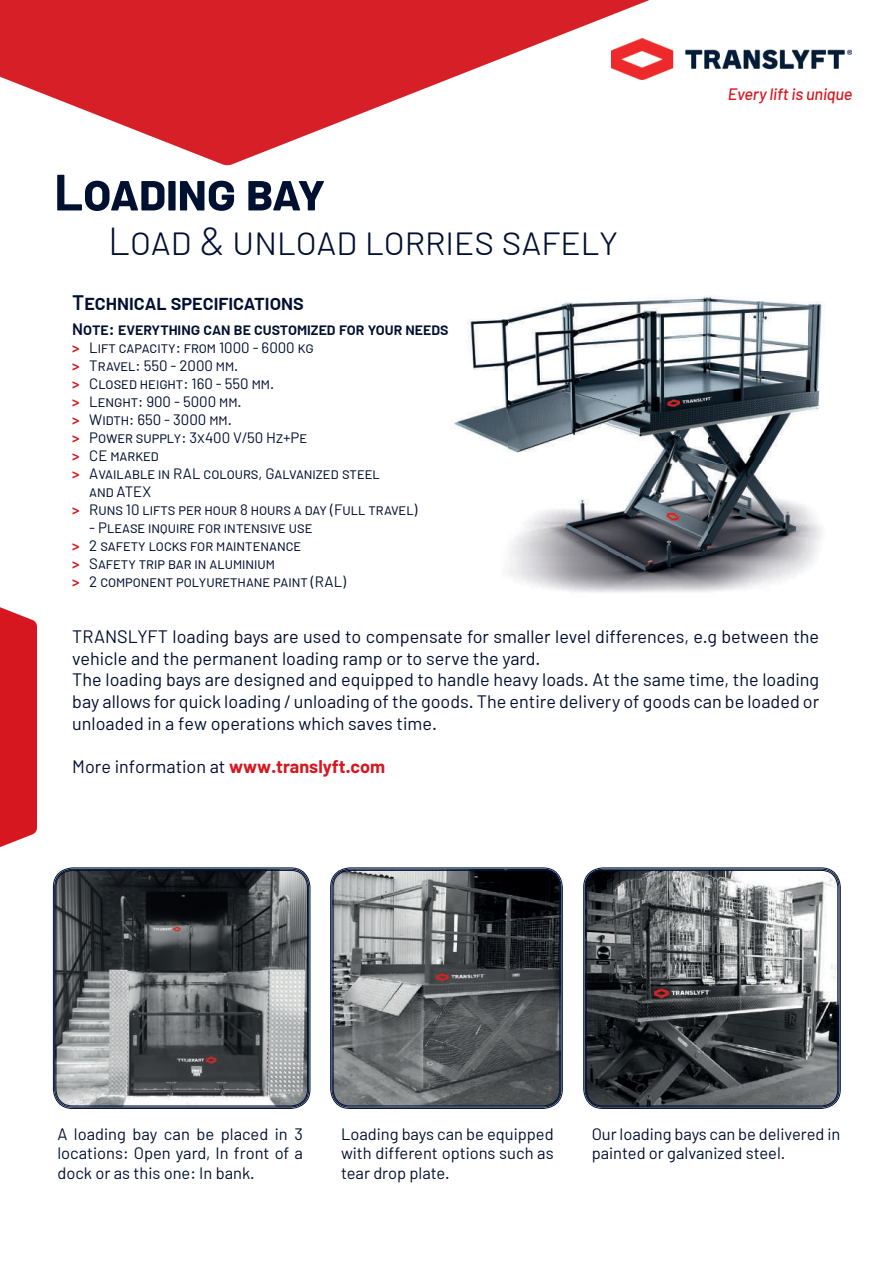
<style>
.page{position:relative;width:893px;height:1263px;background:#fff}
.page>*{position:absolute;margin:0;border:0;box-sizing:border-box;transform-origin:0 0}
.t1{font:700 51px "Barlow";color:#001031}
.t2{font:300 39px "Barlow";color:#001031}
.t3{font:600 21px "Barlow";color:#001031}
.t4{font:18px/21.6px "Barlow";color:#001031}
.t5{font:16.5px/19.8px "Barlow";color:#001031;text-align:justify}
.t6{font:600 16.5px "Barlow";color:#001031}
.t7{font:italic 500 16.5px "Barlow";letter-spacing:-.01em;color:#d7171f}
.t8{font:15px/18px "Barlow";color:#001031}
.s1{font-weight:600;color:#d7171f}
.s2{font-weight:700;color:#d7171f}
</style>
<div class="page">
<img style="left:454px;top:296px;width:371px;height:297px">
<svg style="left:0;top:0;width:650px;height:165px;fill:#d71f27"></svg>
<img style="left:611px;top:38px;width:241px;height:42px">
<div style="left:0;top:607px;width:37px;height:240px;background:#d7171f"></div>
<svg style="left:54px;top:869px;width:255px;height:239px;background:#616467"></svg>
<div style="left:56px;top:870px;width:252px;height:236px;border:1px solid #001031;border-radius:17px"></div>
<svg style="left:584px;top:869px;width:255px;height:239px;background:#626567"></svg>
<div style="left:586px;top:870px;width:252px;height:236px;border:1px solid #001031;border-radius:17px"></div>
<svg style="left:331px;top:869px;width:231px;height:239px;background:#636668"></svg>
<div style="left:333px;top:870px;width:227px;height:236px;border:1px solid #001031;border-radius:17px"></div>
<h1 class="t1" style="left:54px;top:160px;width:273px">LOADING BAY</h1>
<h2 class="t2" style="left:108px;top:217px;width:512px">LOAD &amp; UNLOAD LORRIES SAFELY</h2>
<p class="t3" style="left:72px;top:290px;width:233px">TECHNICAL SPECIFICATIONS</p>
<p class="t6" style="left:72px;top:319px;width:378px">NOTE: EVERYTHING CAN BE CUSTOMIZED FOR YOUR NEEDS</p>
<p class="t8" style="left:72px;top:339px;width:243px"><span class="s1">&gt;</span> LIFT CAPACITY: FROM 1000 - 6000 KG</p>
<p class="t8" style="left:72px;top:357px;width:168px"><span class="s1">&gt;</span> TRAVEL: 550 - 2000 MM.</p>
<p class="t8" style="left:72px;top:375px;width:203px"><span class="s1">&gt;</span> CLOSED HEIGHT: 160 - 550 MM.</p>
<p class="t8" style="left:72px;top:393px;width:171px"><span class="s1">&gt;</span> LENGHT: 900 - 5000 MM.</p>
<p class="t8" style="left:72px;top:411px;width:161px"><span class="s1">&gt;</span> WIDTH: 650 - 3000 MM.</p>
<p class="t8" style="left:72px;top:429px;width:236px"><span class="s1">&gt;</span> POWER SUPPLY: 3X400 V/50 HZ+PE</p>
<p class="t8" style="left:72px;top:447px;width:88px"><span class="s1">&gt;</span> CE MARKED</p>
<p class="t8" style="left:72px;top:465px;width:309px"><span class="s1">&gt;</span> AVAILABLE IN RAL COLOURS, GALVANIZED STEEL</p>
<p class="t8" style="left:89px;top:483px;width:63px">AND ATEX</p>
<p class="t8" style="left:72px;top:501px;width:347px"><span class="s1">&gt;</span> RUNS 10 LIFTS PER HOUR 8 HOURS A DAY (FULL TRAVEL)</p>
<p class="t8" style="left:72px;top:519px;width:275px;text-indent:17px">- PLEASE INQUIRE FOR INTENSIVE USE<br><span class="s1">&gt;</span> 2 SAFETY LOCKS FOR MAINTENANCE<br><span class="s1">&gt;</span> SAFETY TRIP BAR IN ALUMINIUM<br><span class="s1">&gt;</span> 2 COMPONENT POLYURETHANE PAINT (RAL)</p>
<p class="t7" style="left:728px;top:84px;width:126px">Every lift is unique</p>
<p class="t4" style="left:72px;top:625px;width:748px">TRANSLYFT loading bays are used to compensate for smaller level differences, e.g between the vehicle and the permanent loading ramp or to serve the yard.<br>The loading bays are designed and equipped to handle heavy loads. At the same time, the loading bay allows for quick loading / unloading of the goods. The entire delivery of goods can be loaded or unloaded in a few operations which saves time.</p>
<p class="t4" style="left:72px;top:755px;width:314px">More information at <span class="s2">www.translyft.co</span><span class="s2">m</span></p>
<p class="t5" style="left:57px;top:1123px;width:247px">A loading bay can be placed in 3 locations: Open yard, In front of a dock or as this one: In bank.</p>
<p class="t5" style="left:592px;top:1123px;width:250px">Our loading bays can be delivered in painted or galvanized steel.</p>
<p class="t5" style="left:341px;top:1123px;width:214px">Loading bays can be equipped with different options such as tear drop plate.</p>
</div>
